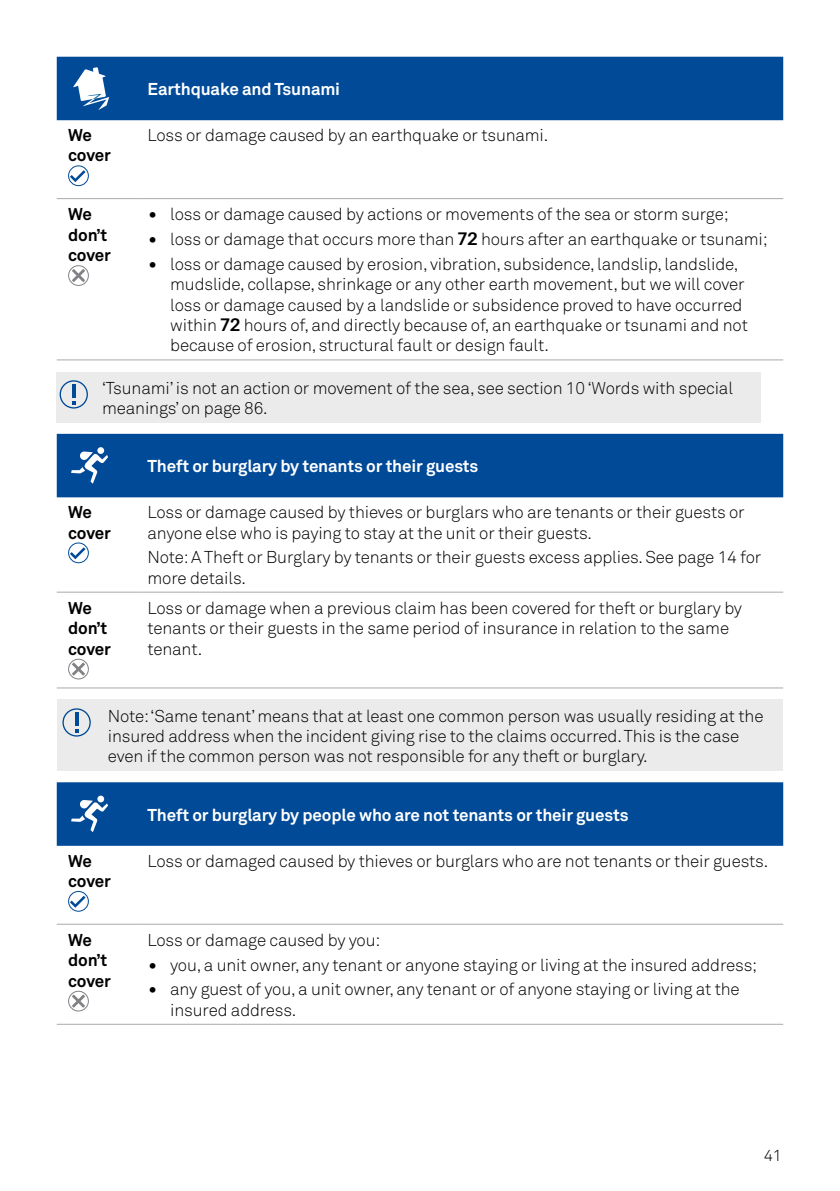
<style>
.page{position:relative;width:840px;height:1191px;background:#fff}
.page>*{position:absolute;margin:0;border:0;box-sizing:border-box;transform-origin:0 0}
.t1{font:300 17px/20.4px "Akkurat Std";letter-spacing:-.01em;color:#000}
.t2{font:700 17px "Akkurat Std";letter-spacing:-.01em;color:#fff}
.t3{font:700 17px/20.4px "Akkurat Std";letter-spacing:-.015em;color:#000}
.t4{font:300 16px "Akkurat Std";color:#000}
.s1{font-size:24.6px}
.s2{font-family:"Atlas Grotesk";font-weight:500}
</style>
<div class="page">
<div style="left:57px;top:57px;width:725px;height:63px;background:#004a98"></div>
<hr style="left:57px;top:198px;width:79px;height:1px;background:#a7a9ac">
<hr style="left:136px;top:198px;width:646px;height:1px;background:#a7a9ac">
<hr style="left:57px;top:359px;width:79px;height:1px;background:#a7a9ac">
<hr style="left:136px;top:359px;width:646px;height:1px;background:#a7a9ac">
<svg style="left:73px;top:67px;width:36px;height:43px"></svg>
<svg style="left:69px;top:166px;width:19px;height:20px"></svg>
<svg style="left:70px;top:170px;width:15px;height:12px"></svg>
<div style="left:68px;top:165px;width:21px;height:21px;border:1px solid #004a98;border-radius:50%"></div>
<svg style="left:69px;top:266px;width:19px;height:19px"></svg>
<svg style="left:72px;top:269px;width:13px;height:13px"></svg>
<div style="left:68px;top:265px;width:21px;height:21px;border:1px solid #808285;border-radius:50%"></div>
<div style="left:57px;top:372px;width:34px;height:50px;background:#ebebec"></div>
<div style="left:91px;top:372px;width:669px;height:50px;background:#ebebec"></div>
<svg style="left:72px;top:401px;width:4px;height:3px"></svg>
<hr style="left:72px;top:384px;width:4px;height:14px;background:#004a98">
<div style="left:60px;top:380px;width:28px;height:28px;border:1px solid #004a98;border-radius:50%"></div>
<div style="left:57px;top:434px;width:725px;height:63px;background:#004a98"></div>
<hr style="left:57px;top:591px;width:79px;height:1px;background:#a7a9ac">
<hr style="left:136px;top:591px;width:646px;height:1px;background:#a7a9ac">
<hr style="left:57px;top:687px;width:79px;height:1px;background:#a7a9ac">
<hr style="left:136px;top:687px;width:646px;height:1px;background:#a7a9ac">
<div style="left:97px;top:447px;width:7px;height:7px;background:#fff;border-radius:50%"></div>
<svg style="left:71px;top:451px;width:37px;height:33px"></svg>
<svg style="left:69px;top:543px;width:19px;height:20px"></svg>
<svg style="left:70px;top:547px;width:15px;height:12px"></svg>
<div style="left:68px;top:542px;width:21px;height:21px;border:1px solid #004a98;border-radius:50%"></div>
<svg style="left:69px;top:659px;width:19px;height:20px"></svg>
<svg style="left:72px;top:662px;width:13px;height:14px"></svg>
<div style="left:68px;top:658px;width:21px;height:21px;border:1px solid #808285;border-radius:50%"></div>
<div style="left:57px;top:700px;width:39px;height:71px;background:#ebebec"></div>
<div style="left:96px;top:700px;width:686px;height:71px;background:#ebebec"></div>
<hr style="left:75px;top:712px;width:3px;height:14px;background:#004a98">
<div style="left:62px;top:708px;width:29px;height:28px;border:1px solid #004a98;border-radius:50%"></div>
<div style="left:57px;top:782px;width:725px;height:64px;background:#004a98"></div>
<hr style="left:57px;top:923px;width:79px;height:1px;background:#a7a9ac">
<hr style="left:136px;top:923px;width:646px;height:1px;background:#a7a9ac">
<hr style="left:57px;top:1023px;width:79px;height:1px;background:#a7a9ac">
<hr style="left:136px;top:1023px;width:646px;height:1px;background:#a7a9ac">
<div style="left:97px;top:795px;width:7px;height:7px;background:#fff;border-radius:50%"></div>
<svg style="left:71px;top:800px;width:37px;height:32px"></svg>
<svg style="left:69px;top:891px;width:19px;height:20px"></svg>
<svg style="left:70px;top:895px;width:15px;height:12px"></svg>
<div style="left:68px;top:891px;width:21px;height:20px;border:1px solid #004a98;border-radius:50%"></div>
<svg style="left:69px;top:991px;width:19px;height:20px"></svg>
<svg style="left:72px;top:994px;width:13px;height:13px"></svg>
<div style="left:68px;top:990px;width:21px;height:21px;border:1px solid #808285;border-radius:50%"></div>
<p class="t2" style="left:147px;top:79px;width:194px">Earthquake and Tsunami</p>
<p class="t3" style="left:68px;top:125px;width:44px">We cover</p>
<p class="t1" style="left:147px;top:125px;width:402px">Loss or damage caused by an earthquake or tsunami.</p>
<p class="t3" style="left:68px;top:204px;width:44px">We don’t cover</p>
<p class="t1" style="left:147px;top:204px;width:582px"><span class="s1">•</span> loss or damage caused by actions or movements of the sea or storm surge;</p>
<p class="t1" style="left:147px;top:229px;width:621px"><span class="s1">•</span> loss or damage that occurs more than <span class="s2">72</span> hours after an earthquake or tsunami;</p>
<p class="t1" style="left:170px;top:254px;width:579px;text-indent:-23px"><span class="s1">•</span> loss or damage caused by erosion, vibration, subsidence, landslip, landslide, mudslide, collapse, shrinkage or any other earth movement, but we will cover loss or damage caused by a landslide or subsidence proved to have occurred within <span class="s2">72</span> hours of, and directly because of, an earthquake or tsunami and not because of erosion, structural fault or design fault.</p>
<p class="t1" style="left:102px;top:377px;width:632px">‘Tsunami’ is not an action or movement of the sea, see section 10 ‘Words with special meanings’ on page 86.</p>
<p class="t2" style="left:147px;top:456px;width:332px">Theft or burglary by tenants or their guests</p>
<p class="t3" style="left:68px;top:502px;width:44px">We cover</p>
<p class="t1" style="left:147px;top:502px;width:598px">Loss or damage caused by thieves or burglars who are tenants or their guests or anyone else who is paying to stay at the unit or their guests.</p>
<p class="t1" style="left:147px;top:547px;width:615px">Note: A Theft or Burglary by tenants or their guests excess applies. See page 14 for more details.</p>
<p class="t3" style="left:68px;top:597px;width:44px">We don’t cover</p>
<p class="t1" style="left:147px;top:598px;width:595px">Loss or damage when a previous claim has been covered for theft or burglary by tenants or their guests in the same period of insurance in relation to the same tenant.</p>
<p class="t1" style="left:108px;top:705px;width:656px">Note: ‘Same tenant’ means that at least one common person was usually residing at the insured address when the incident giving rise to the claims occurred. This is the case even if the common person was not responsible for any theft or burglary.</p>
<p class="t2" style="left:147px;top:804px;width:482px">Theft or burglary by people who are not tenants or their guests</p>
<p class="t3" style="left:68px;top:850px;width:44px">We cover</p>
<p class="t1" style="left:147px;top:850px;width:621px">Loss or damaged caused by thieves or burglars who are not tenants or their guests.</p>
<p class="t3" style="left:68px;top:929px;width:44px">We don’t cover</p>
<p class="t1" style="left:147px;top:930px;width:234px">Loss or damage caused by you:</p>
<p class="t1" style="left:147px;top:954px;width:610px"><span class="s1">•</span> you, a unit owner, any tenant or anyone staying or living at the insured address;</p>
<p class="t1" style="left:170px;top:979px;width:570px;text-indent:-23px"><span class="s1">•</span> any guest of you, a unit owner, any tenant or of anyone staying or living at the insured address.</p>
<p class="t4" style="left:763px;top:1146px;width:20px">41</p>
</div>
